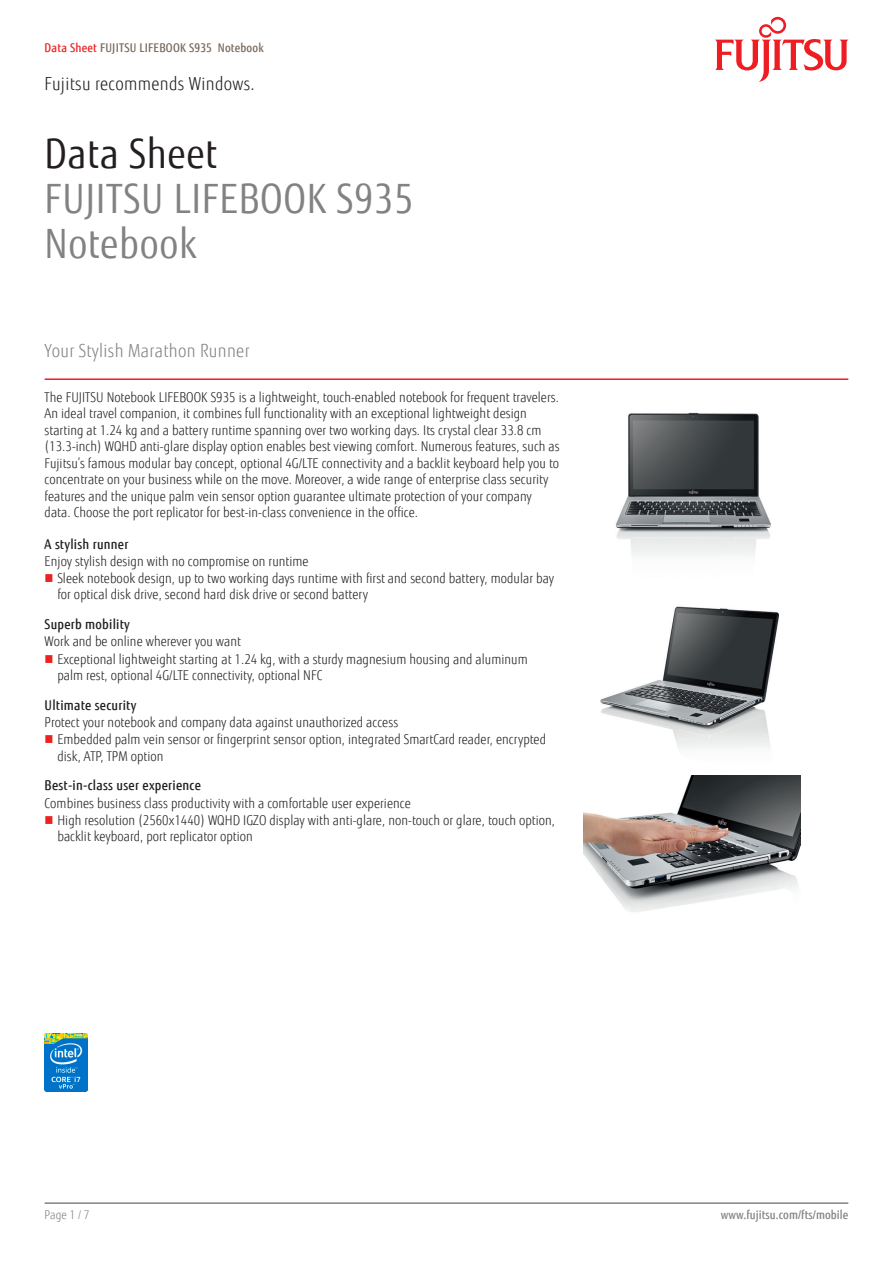
<style>
.page{position:relative;width:893px;height:1263px;background:#fff}
.page>*{position:absolute;margin:0;border:0;box-sizing:border-box;transform-origin:0 0}
.Product_Title_Name{font:40.5px "Fujitsu Sans";letter-spacing:.02em;color:#818381;scale:.9 1}
.Document_Title{font:40.5px "Fujitsu Sans";letter-spacing:.02em;color:#231f20;scale:.9 1}
.RunningHeader_2{font:300 18px "Fujitsu Sans";letter-spacing:.02em;color:#231f20;scale:.9 1}
.Product_Subtitle{font:300 18px "Fujitsu Sans";letter-spacing:.02em;color:#818381;scale:.9 1}
.BoMBody1stpage{font:300 13.5px/16.5px "Fujitsu Sans";letter-spacing:.005em;color:#231f20;scale:.9 1}
.BoMBody9pt{font:300 13.5px "Fujitsu Sans";letter-spacing:.005em;color:#231f20;scale:.9 1}
.FeatureIntro{font:500 13.5px "Fujitsu Sans";letter-spacing:.02em;color:#231f20;scale:.9 1}
.RunningHeader{font:500 12px "Fujitsu Sans";letter-spacing:.02em;color:#78695d;scale:.9 1}
.RunningFooter_R{font:500 12px "Fujitsu Sans";letter-spacing:.005em;color:#818381;scale:.9 1}
.RunningFooter_L{font:300 12px "Fujitsu Sans";color:#818381;scale:.9 1}
.s1{color:#eb2223}
</style>
<div class="page">
<hr style="left:45px;top:1202px;width:803px;height:2px;background:#818381">
<hr style="left:45px;top:378px;width:803px;height:2px;background:#ee1d23">
<svg style="left:715px;top:17px;width:133px;height:65px"></svg>
<img style="left:615px;top:412px;width:156px;height:144px">
<img style="left:600px;top:606px;width:179px;height:143px">
<img style="left:584px;top:776px;width:217px;height:136px">
<img style="left:45px;top:1034px;width:43px;height:57px">
<p class="RunningHeader" style="left:45px;top:40px;width:245px"><span class="s1">Data Sheet</span> FUJITSU LIFEBOOK S935 Notebook</p>
<p class="RunningHeader_2" style="left:45px;top:73px;width:235px">Fujitsu recommends Windows.</p>
<p class="Document_Title" style="left:45px;top:130px;width:193px">Data Sheet</p>
<p class="Product_Title_Name" style="left:45px;top:175px;width:411px">FUJITSU LIFEBOOK S935</p>
<p class="Product_Title_Name" style="left:45px;top:220px;width:170px">Notebook</p>
<p class="Product_Subtitle" style="left:45px;top:340px;width:229px">Your Stylish Marathon Runner</p>
<p class="BoMBody1stpage" style="left:45px;top:389px;width:574px">The FUJITSU Notebook LIFEBOOK S935 is a lightweight, touch-enabled notebook for frequent travelers.<br>An ideal travel companion, it combines full functionality with an exceptional lightweight design starting at 1.24 kg and a battery runtime spanning over two working days. Its crystal clear 33.8 cm (13.3-inch) WQHD anti-glare display option enables best viewing comfort. Numerous features, such as Fujitsu’s famous modular bay concept, optional 4G/LTE connectivity and a backlit keyboard help you to concentrate on your business while on the move. Moreover, a wide range of enterprise class security features and the unique palm vein sensor option guarantee ultimate protection of your company data. Choose the port replicator for best-in-class convenience in the office.</p>
<p class="FeatureIntro" style="left:45px;top:535px;width:95px">A stylish runner</p>
<p class="BoMBody9pt" style="left:45px;top:553px;width:295px">Enjoy stylish design with no compromise on runtime</p>
<p class="BoMBody1stpage" style="left:57px;top:570px;width:553px">Sleek notebook design, up to two working days runtime with first and second battery, modular bay for optical disk drive, second hard disk drive or second battery</p>
<p class="FeatureIntro" style="left:45px;top:616px;width:96px">Superb mobility</p>
<p class="BoMBody9pt" style="left:45px;top:634px;width:220px">Work and be online wherever you want</p>
<p class="BoMBody1stpage" style="left:57px;top:651px;width:524px">Exceptional lightweight starting at 1.24 kg, with a sturdy magnesium housing and aluminum palm rest, optional 4G/LTE connectivity, optional NFC</p>
<p class="FeatureIntro" style="left:45px;top:697px;width:103px">Ultimate security</p>
<p class="BoMBody9pt" style="left:45px;top:714px;width:394px">Protect your notebook and company data against unauthorized access</p>
<p class="BoMBody1stpage" style="left:57px;top:731px;width:544px">Embedded palm vein sensor or fingerprint sensor option, integrated SmartCard reader, encrypted disk, ATP, TPM option</p>
<p class="FeatureIntro" style="left:45px;top:777px;width:175px">Best-in-class user experience</p>
<p class="BoMBody9pt" style="left:45px;top:795px;width:408px">Combines business class productivity with a comfortable user experience</p>
<p class="BoMBody1stpage" style="left:57px;top:812px;width:554px">High resolution (2560x1440) WQHD IGZO display with anti-glare, non-touch or glare, touch option, backlit keyboard, port replicator option</p>
<p class="RunningFooter_L" style="left:45px;top:1208px;width:51px">Page 1 / 7</p>
<p class="RunningFooter_R" style="left:721px;top:1208px;width:143px">www.fujitsu.com/fts/mobile</p>
</div>
